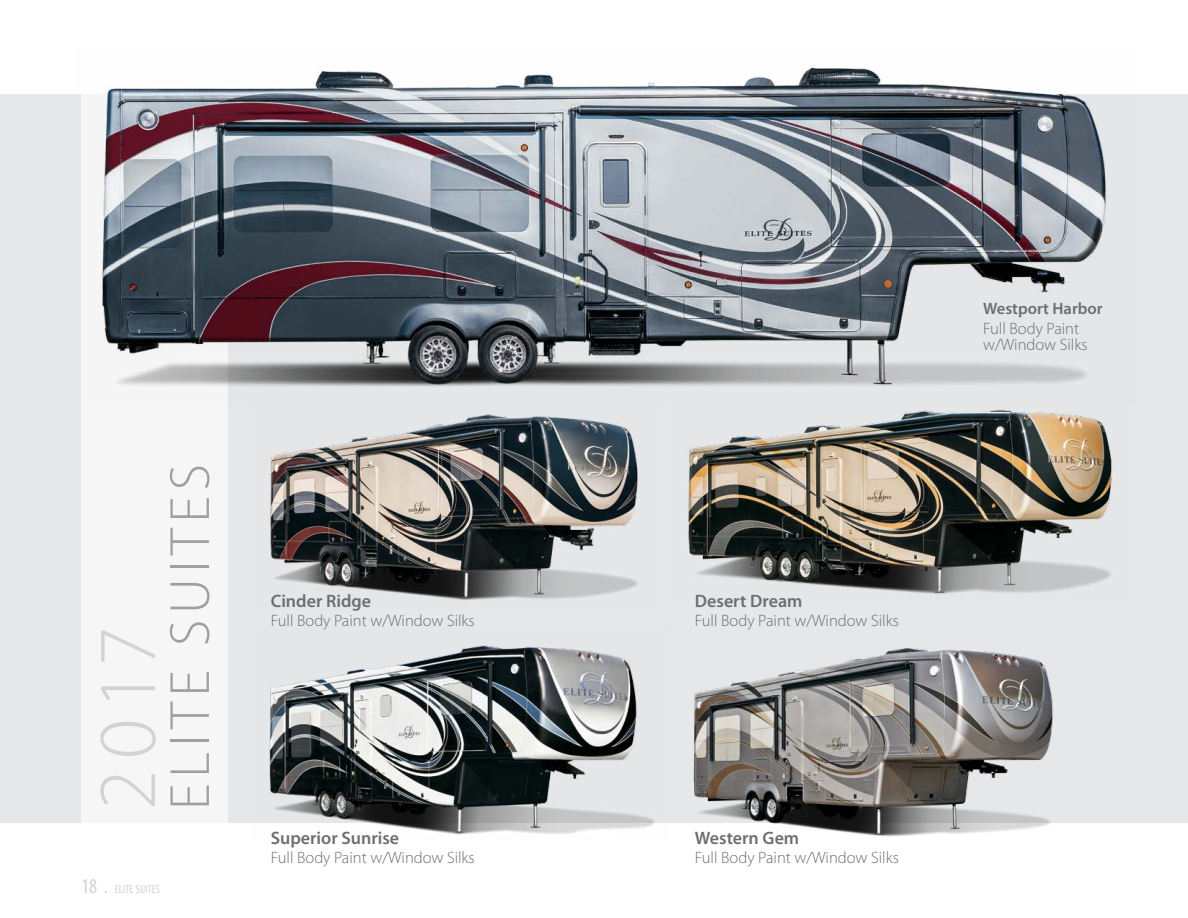
<style>
.page{position:relative;width:1188px;height:918px;background:#fff}
.page>*{position:absolute;margin:0;border:0;box-sizing:border-box;transform-origin:0 0}
.t1{font:300 82.5px "Myriad Pro";color:#d1d3d4}
.t2{font:300 57px "Myriad Pro";letter-spacing:.1em;color:#9d9fa2}
.t3{font:600 18px "Myriad Pro";color:#6d6e71}
.t4{font:300 16.5px/16.5px "Myriad Pro";color:#6d6e71}
.t5{font:600 16.5px "Myriad Pro";color:#6d6e71}
.t6{font:condensed 11.55px "Myriad Pro";color:#d1d3d4}
.s1{font-size:21px}
</style>
<div class="page">
<div style="left:0;top:94px;width:1188px;height:730px;background:#e6e7e8"></div>
<img style="left:250px;top:645px;width:419px;height:190px">
<img style="left:677px;top:648px;width:397px;height:189px">
<img style="left:270px;top:414px;width:368px;height:186px">
<img style="left:688px;top:409px;width:424px;height:186px">
<div style="left:81px;top:94px;width:146px;height:730px;background:#f6f6f6"></div>
<img style="left:102px;top:67px;width:1004px;height:339px">
<h1 class="t1" style="left:78px;top:810px;width:185px;rotate:-90deg">2017</h1>
<h2 class="t2" style="left:156px;top:810px;width:348px;rotate:-90deg">ELITE SUITES</h2>
<p class="t6" style="left:81px;top:882px;width:81px"><span class="s1">18 .</span> ELITE SUITES</p>
<p class="t3" style="left:271px;top:589px;width:102px">Cinder Ridge</p>
<p class="t4" style="left:271px;top:612px;width:205px">Full Body Paint w/Window Silks</p>
<p class="t3" style="left:271px;top:826px;width:130px">Superior Sunrise</p>
<p class="t4" style="left:271px;top:849px;width:205px">Full Body Paint w/Window Silks</p>
<p class="t5" style="left:983px;top:298px;width:121px">Westport Harbor</p>
<p class="t4" style="left:983px;top:320px;width:106px">Full Body Paint w/Window Silks</p>
<p class="t3" style="left:695px;top:589px;width:109px">Desert Dream</p>
<p class="t4" style="left:695px;top:612px;width:205px">Full Body Paint w/Window Silks</p>
<p class="t3" style="left:695px;top:826px;width:106px">Western Gem</p>
<p class="t4" style="left:695px;top:849px;width:205px">Full Body Paint w/Window Silks</p>
</div>
